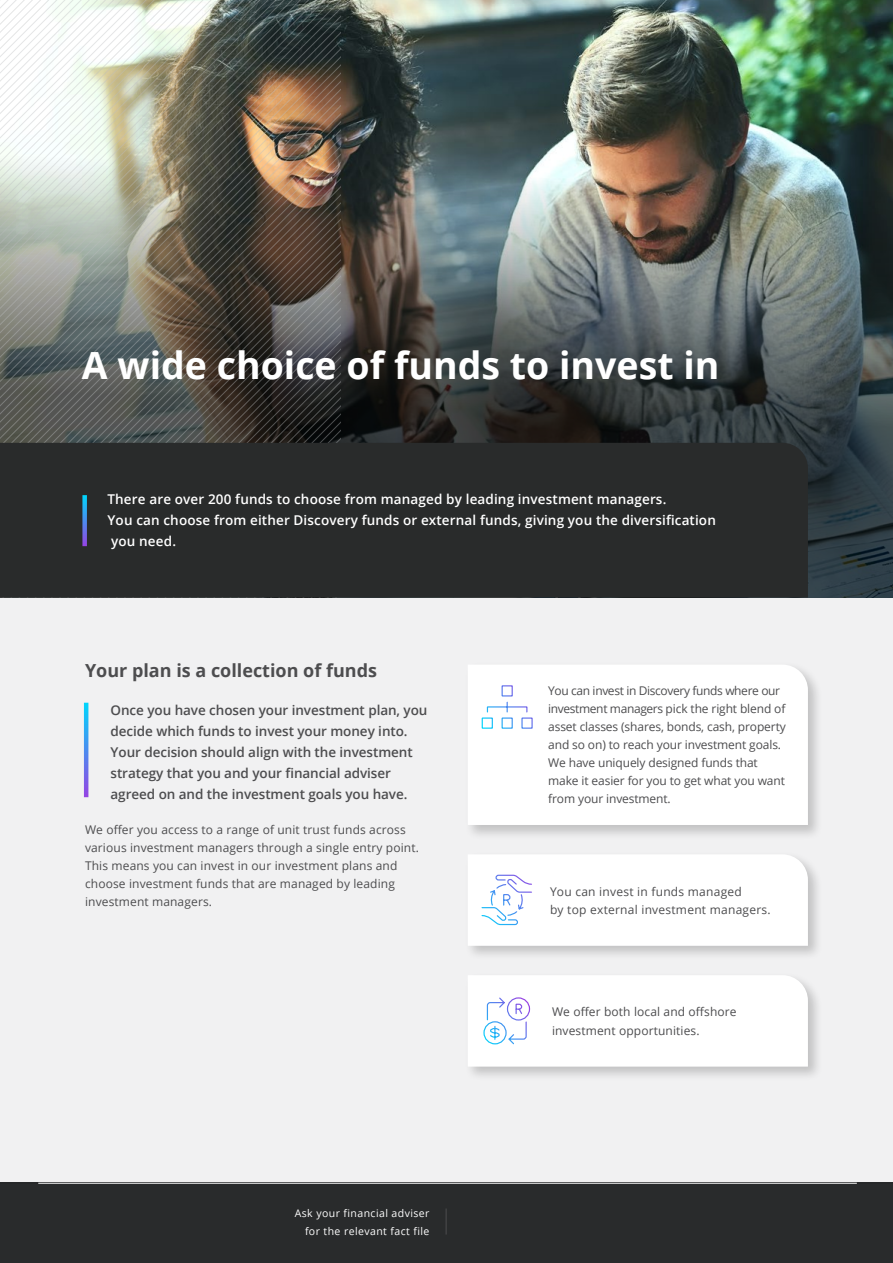
<style>
.page{position:relative;width:893px;height:1263px;background:#fff}
.page>*{position:absolute;margin:0;border:0;box-sizing:border-box;transform-origin:0 0}
.t1{font:700 37.5px "Open Sans";color:#fff}
.t2{font:700 18px "Open Sans";color:#4d4d4f}
.t3{font:600 13.5px/21px "Open Sans";letter-spacing:-.005em;color:#4d4d4f}
.t4{font:600 13.5px/21px "Open Sans";letter-spacing:.01em;color:#fff}
.t5{font:12px/18px "Open Sans";letter-spacing:.01em;color:#4d4d4f}
.t6{font:12px/18px "Open Sans";letter-spacing:-.01em;color:#4d4d4f}
.t7{font:10.5px/18px "Open Sans";letter-spacing:.04em;color:#fff;text-align:right}
</style>
<div class="page">
<div style="left:0;top:446px;width:893px;height:737px;background:#f1f1f2"></div>
<img style="left:340px;top:0;width:553px;height:53px">
<img style="left:340px;top:53px;width:553px;height:544px">
<div style="left:465px;top:661px;width:358px;height:179px;background:#000;opacity:.2"></div>
<div style="left:468px;top:665px;width:340px;height:160px;background:#fff"></div>
<svg style="left:481px;top:685px;width:52px;height:44px"></svg>
<div style="left:465px;top:851px;width:358px;height:110px;background:#000;opacity:.2"></div>
<div style="left:468px;top:854px;width:340px;height:92px;background:#fff"></div>
<div style="left:465px;top:972px;width:358px;height:109px;background:#000;opacity:.2"></div>
<div style="left:468px;top:975px;width:340px;height:91px;background:#fff"></div>
<svg style="left:0;top:0;width:340px;height:26px"></svg>
<svg style="left:0;top:30px;width:340px;height:33px"></svg>
<img style="left:0;top:67px;width:340px;height:28px">
<img style="left:0;top:99px;width:340px;height:344px">
<img style="left:8px;top:128px;width:332px;height:315px">
<img style="left:32px;top:152px;width:308px;height:291px">
<img style="left:52px;top:172px;width:288px;height:271px">
<img style="left:69px;top:189px;width:271px;height:254px">
<svg style="left:81px;top:201px;width:259px;height:242px;background:#767870"></svg>
<svg style="left:93px;top:213px;width:247px;height:230px;background:#54514a"></svg>
<svg style="left:84px;top:703px;width:4px;height:94px"></svg>
<div style="left:0;top:443px;width:808px;height:154px;background:#292b2b"></div>
<svg style="left:82px;top:495px;width:5px;height:51px"></svg>
<div style="left:0;top:1183px;width:893px;height:80px;background:#292b2c"></div>
<hr style="left:38px;top:1183px;width:819px;height:1px;background:#fff">
<svg style="left:446px;top:1209px;width:1px;height:25px"></svg>
<h1 class="t1" style="left:82px;top:339px;width:639px">A wide choice of funds to invest in</h1>
<p class="t4" style="left:107px;top:488px;width:610px">There are over 200 funds to choose from managed by leading investment managers.<br>You can choose from either Discovery funds or external funds, giving you the diversification you need.</p>
<h2 class="t2" style="left:85px;top:657px;width:293px">Your plan is a collection of funds</h2>
<p class="t3" style="left:111px;top:699px;width:318px">Once you have chosen your investment plan, you decide which funds to invest your money into.<br>Your decision should align with the investment strategy that you and your financial adviser agreed on and the investment goals you have.</p>
<p class="t5" style="left:85px;top:820px;width:335px">We offer you access to a range of unit trust funds across various investment managers through a single entry point.<br>This means you can invest in our investment plans and choose investment funds that are managed by leading investment managers.</p>
<p class="t7" style="left:295px;top:1203px;width:136px">Ask your financial adviser for the relevant fact file</p>
<p class="t6" style="left:548px;top:681px;width:239px">You can invest in Discovery funds where our investment managers pick the right blend of asset classes (shares, bonds, cash, property and so on) to reach your investment goals.<br>We have uniquely designed funds that make it easier for you to get what you want from your investment.</p>
<p class="t5" style="left:550px;top:882px;width:222px">You can invest in funds managed<br>by top external investment managers.</p>
<p class="t5" style="left:552px;top:1003px;width:186px">We offer both local and offshore investment opportunities.</p>
</div>
